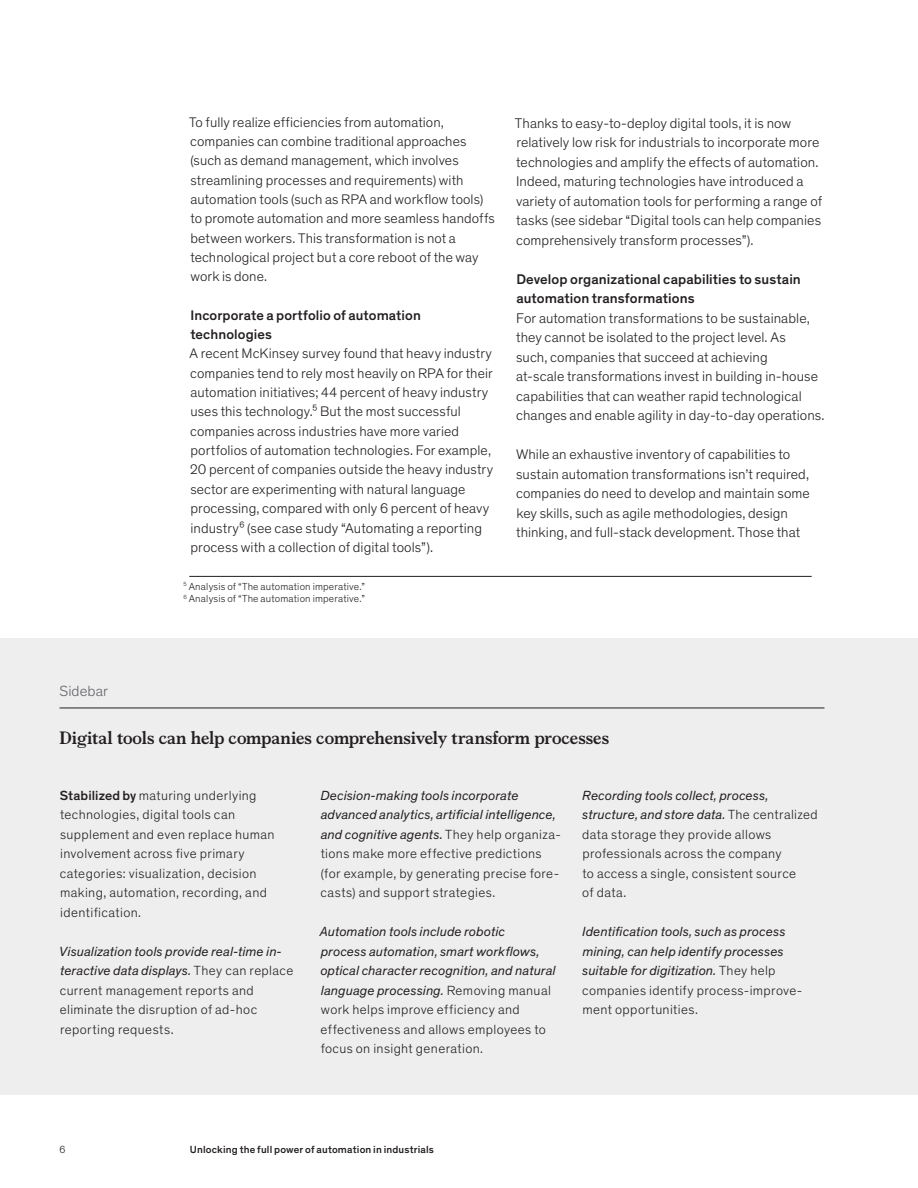
<style>
.page{position:relative;width:918px;height:1188px;background:#fff}
.page>*{position:absolute;margin:0;border:0;box-sizing:border-box;transform-origin:0 0}
.Sidebar_title{font:700 18px "Bower";letter-spacing:-.005em;color:#231f20}
.t1{font:300 15px "Theinhardt Pan";letter-spacing:.005em;color:#636366}
.Body_text{font:300 14.25px/19.5px "Theinhardt Pan";letter-spacing:.005em;color:#231f20}
.Body_heading_-_Level{font:500 14.25px/19.5px "Theinhardt Pan";letter-spacing:.005em;color:#231f20}
.Body_text-2{font:300 14.1px/19.4px "Theinhardt Pan";letter-spacing:.005em;color:#231f20}
.Body_heading_-_Level-2{font:500 14.1px/19.4px "Theinhardt Pan";letter-spacing:.005em;color:#231f20}
.t2{font:300 13.5px/19.5px "Theinhardt Pan";letter-spacing:.025em;color:#231f20}
.t3{font:italic 13.5px/19.5px "Theinhardt Pan";letter-spacing:.005em;color:#231f20}
.t4{font:500 10.5px "Theinhardt Pan";letter-spacing:.015em;color:#231f20}
.t5{font:300 10.5px "Theinhardt Pan";color:#231f20}
.Footnote___Manual{font:300 10.35px "Theinhardt Pan";letter-spacing:.015em;color:#231f20}
.s1{font-weight:500}
.s2{font-weight:400;font-style:italic}
.s3{font-weight:300;font-style:normal}
</style>
<div class="page">
<div style="left:0;top:638px;width:918px;height:456px;background:#eeeeef"></div>
<hr style="left:60px;top:708px;width:764px;height:1px;background:#231f20">
<hr style="left:189px;top:576px;width:623px;height:1px;background:#231f20">
<p class="t1" style="left:60px;top:681px;width:50px">Sidebar</p>
<p class="Body_text-2" style="left:189px;top:112px;width:307px">To fully realize efficiencies from automation, companies can combine traditional approaches (such as demand management, which involves streamlining processes and requirements) with automation tools (such as RPA and workflow tools) to promote automation and more seamless handoffs between workers. This transformation is not a technological project but a core reboot of the way work is done.</p>
<p class="Body_heading_-_Level-2" style="left:190px;top:304px;width:232px">Incorporate a portfolio of automation technologies</p>
<p class="Body_text-2" style="left:190px;top:343px;width:305px">A recent McKinsey survey found that heavy industry companies tend to rely most heavily on RPA for their automation initiatives; 44 percent of heavy industry uses this technology.⁵ But the most successful companies across industries have more varied portfolios of automation technologies. For example, 20 percent of companies outside the heavy industry sector are experimenting with natural language</p>
<p class="Body_text" style="left:191px;top:498px;width:300px">processing, compared with only 6 percent of heavy industry⁶ (see case study “Automating a reporting process with a collection of digital tools”).</p>
<p class="Footnote___Manual" style="left:183px;top:579px;width:183px"><sup>5</sup> Analysis of “The automation imperative.”</p>
<p class="Footnote___Manual" style="left:183px;top:592px;width:183px"><sup>6</sup> Analysis of “The automation imperative.”</p>
<p class="Body_text" style="left:515px;top:113px;width:309px">Thanks to easy-to-deploy digital tools, it is now relatively low risk for industrials to incorporate more technologies and amplify the effects of automation.<br>Indeed, maturing technologies have introduced a variety of automation tools for performing a range of tasks (see sidebar “Digital tools can help companies comprehensively transform processes”).</p>
<p class="Body_heading_-_Level" style="left:516px;top:268px;width:286px">Develop organizational capabilities to sustain automation transformations</p>
<p class="Body_text" style="left:516px;top:308px;width:310px">For automation transformations to be sustainable, they cannot be isolated to the project level. As<br>such, companies that succeed at achieving<br>at-scale transformations invest in building in-house capabilities that can weather rapid technological changes and enable agility in day-to-day operations.</p>
<p class="Body_text" style="left:516px;top:444px;width:295px">While an exhaustive inventory of capabilities to sustain automation transformations isn’t required, companies do need to develop and maintain some key skills, such as agile methodologies, design thinking, and full-stack development. Those that</p>
<p class="Sidebar_title" style="left:60px;top:725px;width:551px">Digital tools can help companies comprehensively transform processes</p>
<p class="t2" style="left:60px;top:785px;width:216px"><span class="s1">Stabilized by</span> maturing underlying technologies, digital tools can supplement and even replace human involvement across five primary categories: visualization, decision making, automation, recording, and identification.</p>
<p class="t2" style="left:59px;top:941px;width:236px"><span class="s2">Visualization tools provide real-time in&shy;teractive data displays.</span> They can replace current management reports and eliminate the disruption of ad-hoc reporting requests.</p>
<p class="t2" style="left:320px;top:785px;width:242px"><span class="s2">Decision-making tools incorporate advanced analytics, artificial intelligence, and cognitive agents.</span> They help organiza&shy;tions make more effective predictions (for example, by generating precise fore&shy;casts) and support strategies.</p>
<p class="t3" style="left:320px;top:921px;width:238px">Automation tools include robotic<br>process automation, smart workflows, optical character recognition, and natural language processing. <span class="s3">Removing manual work helps improve efficiency and effectiveness and allows employees to focus on insight generation.</span></p>
<p class="t2" style="left:582px;top:785px;width:237px"><span class="s2">Recording tools collect, process, structure, and store data.</span> The centralized data storage they provide allows professionals across the company<br>to access a single, consistent source<br>of data.</p>
<p class="t3" style="left:582px;top:921px;width:222px">Identification tools, such as process mining, can help identify processes suitable for digitization. <span class="s3">They help companies identify process-improve&shy;ment opportunities.</span></p>
<p class="t5" style="left:60px;top:1142px;width:7px">6</p>
<p class="t4" style="left:190px;top:1142px;width:246px">Unlocking the full power of automation in industrials</p>
</div>
